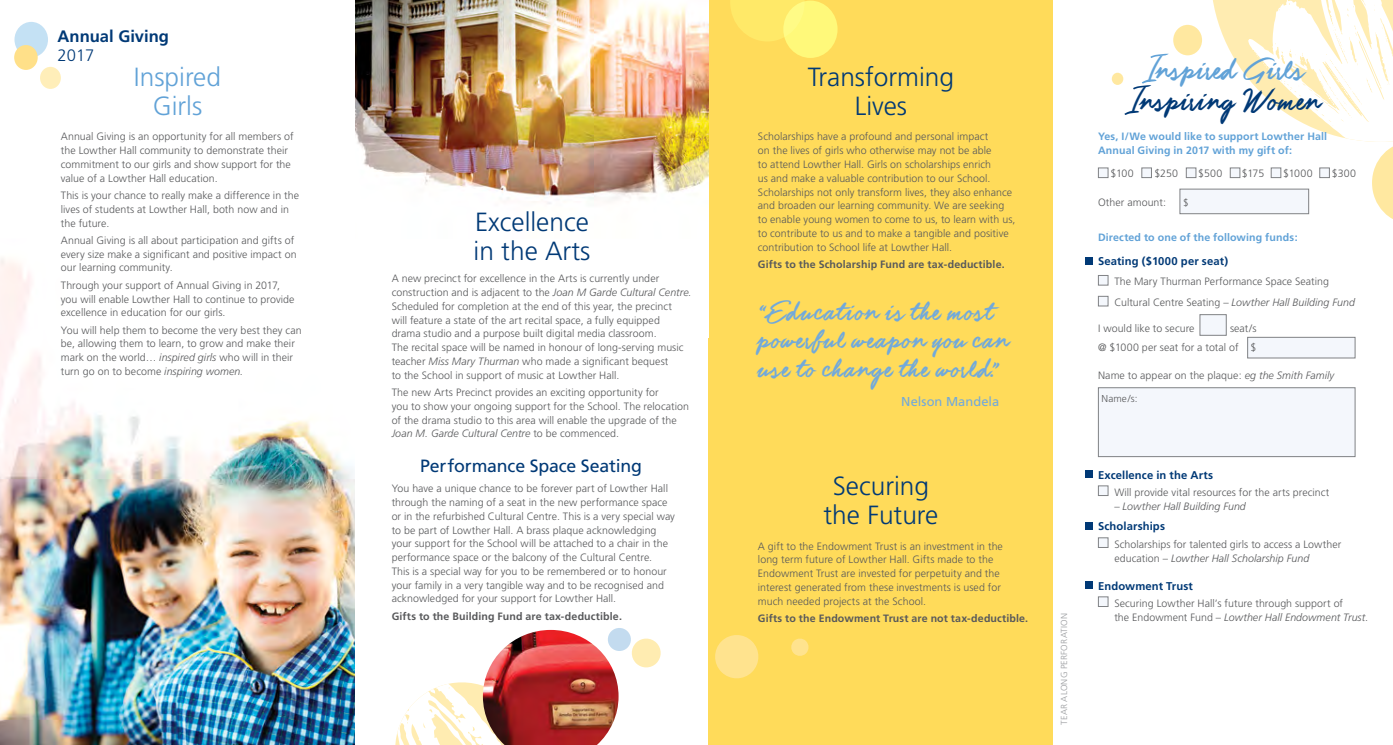
<style>
.page{position:relative;width:1393px;height:745px;background:#fff}
.page>*{position:absolute;margin:0;border:0;box-sizing:border-box;transform-origin:0 0}
.t1{font:34.88px "Guld Script";color:#003976}
.t2{font:34.88px "Guld Script";color:#61a2d7}
.t3{font:31.5px/28.9px "Guld Script";letter-spacing:.03em;color:#71a9db}
.t4{font:300 26.25px/28.8px "Frutiger";color:#003976;text-align:center}
.t5{font:300 26.25px/28.8px "Frutiger";color:#61a2d7;text-align:center}
.t6{font:17.75px "Frutiger";letter-spacing:-.01em;color:#003976}
.t7{font:700 16.62px "Frutiger CE";color:#003976}
.t8{font:300 16.62px "Frutiger";color:#003976}
.t9{font:12.88px "Frutiger";letter-spacing:.005em;color:#71a9db}
.t10{font:700 11.25px "Frutiger";letter-spacing:.01em;color:#003976}
.t11{font:300 10.62px/13.8px "Frutiger CE";letter-spacing:.005em;color:#58595b}
.t12{font:700 10.62px "Frutiger CE";letter-spacing:.015em;color:#58595b}
.t13{font:700 10.62px/13.8px "Frutiger";letter-spacing:.01em;color:#61a2d7}
.t14{font:italic 300 10.62px "Frutiger CE";letter-spacing:.005em;color:#58595b}
.t15{font:300 10px "Frutiger CE";color:#58595b}
.t16{font:300 8.75px "Frutiger";letter-spacing:.025em;color:#9a9c9f}
.s1{font-style:italic}
.s2{font-family:"Frutiger";font-style:italic}
.s3{font-style:normal}
</style>
<div class="page">
<div style="left:709px;top:0;width:344px;height:744px;background:#ffdb5a"></div>
<svg style="left:395px;top:682px;width:88px;height:62px"></svg>
<svg style="left:615px;top:628px;width:46px;height:40px"></svg>
<img style="left:355px;top:0;width:353px;height:204px">
<img style="left:0;top:22px;width:354px;height:722px">
<img style="left:483px;top:629px;width:135px;height:115px">
<div style="left:14px;top:22px;width:34px;height:35px;background:#c4e1f4;border-radius:50%"></div>
<div style="left:40px;top:67px;width:21px;height:22px;background:#ffeeb9;border-radius:50%"></div>
<div style="left:14px;top:45px;width:24px;height:25px;background:#ffe089;border-radius:50%"></div>
<svg style="left:730px;top:0;width:74px;height:41px"></svg>
<div style="left:1173px;top:25px;width:29px;height:30px;background:#ffe8a0;border-radius:50%"></div>
<div style="left:783px;top:1px;width:54px;height:57px;background:#fff97a;border-radius:50%"></div>
<svg style="left:1210px;top:0;width:183px;height:219px"></svg>
<svg style="left:1111px;top:73px;width:12px;height:12px"></svg>
<svg style="left:715px;top:635px;width:44px;height:44px"></svg>
<svg style="left:791px;top:638px;width:18px;height:18px"></svg>
<svg style="left:1150px;top:54px;width:19px;height:4px"></svg>
<svg style="left:1133px;top:79px;width:24px;height:11px"></svg>
<svg style="left:1124px;top:111px;width:15px;height:4px"></svg>
<div style="left:1247px;top:337px;width:108px;height:21px;background:#f4f7fc;border:1px solid #808285"></div>
<div style="left:1098px;top:275px;width:10px;height:10px;background:#f4f7fc;border:1px solid #808285"></div>
<div style="left:1098px;top:296px;width:10px;height:10px;background:#f4f7fc;border:1px solid #808285"></div>
<div style="left:1199px;top:314px;width:27px;height:21px;background:#f4f7fc;border:1px solid #808285"></div>
<div style="left:1098px;top:387px;width:257px;height:69px;background:#f4f7fc;border:1px solid #808285"></div>
<div style="left:1179px;top:189px;width:130px;height:25px;background:#f4f7fc;border:1px solid #808285"></div>
<div style="left:1098px;top:485px;width:10px;height:10px;background:#f4f7fc;border:1px solid #808285"></div>
<div style="left:1098px;top:537px;width:10px;height:10px;background:#f4f7fc;border:1px solid #808285"></div>
<div style="left:1098px;top:596px;width:10px;height:10px;background:#f4f7fc;border:1px solid #808285"></div>
<div style="left:1098px;top:167px;width:10px;height:11px;background:#f4f7fc;border:1px solid #808285"></div>
<div style="left:1141px;top:167px;width:10px;height:11px;background:#f4f7fc;border:1px solid #808285"></div>
<div style="left:1186px;top:167px;width:10px;height:11px;background:#f4f7fc;border:1px solid #808285"></div>
<div style="left:1230px;top:167px;width:10px;height:11px;background:#f4f7fc;border:1px solid #808285"></div>
<div style="left:1270px;top:167px;width:11px;height:11px;background:#f4f7fc;border:1px solid #808285"></div>
<div style="left:1319px;top:167px;width:10px;height:11px;background:#f4f7fc;border:1px solid #808285"></div>
<div style="left:1085px;top:256px;width:7px;height:8px;background:#003976"></div>
<div style="left:1085px;top:469px;width:7px;height:8px;background:#003976"></div>
<div style="left:1085px;top:522px;width:7px;height:7px;background:#003976"></div>
<div style="left:1085px;top:580px;width:7px;height:8px;background:#003976"></div>
<h3 class="t7" style="left:58px;top:26px;width:113px">Annual Giving</h3>
<h3 class="t8" style="left:58px;top:46px;width:38px">2017</h3>
<h3 class="t5" style="left:134px;top:63px;width:89px">Inspired<br>Girls</h3>
<p class="t11" style="left:61px;top:130px;width:234px">Annual Giving is an opportunity for all members of the Lowther Hall community to demonstrate their commitment to our girls and show support for the value of a Lowther Hall education.</p>
<p class="t11" style="left:61px;top:188px;width:240px">This is your chance to really make a difference in the lives of students at Lowther Hall, both now and in the future.</p>
<p class="t11" style="left:61px;top:233px;width:237px">Annual Giving is all about participation and gifts of every size make a significant and positive impact on our learning community.</p>
<p class="t11" style="left:61px;top:278px;width:235px">Through your support of Annual Giving in 2017, you will enable Lowther Hall to continue to provide excellence in education for our girls.</p>
<p class="t11" style="left:61px;top:323px;width:242px">You will help them to become the very best they can be, allowing them to learn, to grow and make their mark on the world… <span class="s1">inspired girls</span> who will in their turn go on to become <span class="s1">inspiring women</span>.</p>
<h3 class="t4" style="left:473px;top:207px;width:118px;text-align:left">Excellence in the Arts</h3>
<p class="t11" style="left:392px;top:271px;width:301px">A new precinct for excellence in the Arts is currently under construction and is adjacent to the <span class="s1">Joan M Garde Cultural Centre</span>.<br>Scheduled for completion at the end of this year, the precinct<br>will feature a state of the art recital space, a fully equipped drama studio and a purpose built digital media classroom.<br>The recital space will be named in honour of long-serving music teacher <span class="s2">Miss Ma</span><span class="s1">ry Thurman</span> who made a significant bequest<br>to the School in support of music at Lowther Hall.</p>
<p class="t11" style="left:392px;top:385px;width:299px">The new Arts Precinct provides an exciting opportunity for<br>you to show your ongoing support for the School. The relocation of the drama studio to this area will enable the upgrade of the <span class="s1">Joan M. Garde Cultural Centre</span> to be commenced.</p>
<h3 class="t6" style="left:420px;top:455px;width:223px">Performance Space Seating</h3>
<p class="t11" style="left:392px;top:481px;width:285px">You have a unique chance to be forever part of Lowther Hall through the naming of a seat in the new performance space or in the refurbished Cultural Centre. This is a very special way to be part of Lowther Hall. A brass plaque acknowledging your support for the School will be attached to a chair in the performance space or the balcony of the Cultural Centre.<br>This is a special way for you to be remembered or to honour your family in a very tangible way and to be recognised and acknowledged for your support for Lowther Hall.</p>
<p class="t12" style="left:392px;top:609px;width:232px">Gifts to the Building Fund are tax-deductible.</p>
<h3 class="t4" style="left:807px;top:63px;width:148px">Transforming<br>Lives</h3>
<p class="t11" style="left:758px;top:130px;width:259px">Scholarships have a profound and personal impact<br>on the lives of girls who otherwise may not be able<br>to attend Lowther Hall. Girls on scholarships enrich<br>us and make a valuable contribution to our School.<br>Scholarships not only transform lives, they also enhance and broaden our learning community. We are seeking to enable young women to come to us, to learn with us, to contribute to us and to make a tangible and positive contribution to School life at Lowther Hall.</p>
<p class="t12" style="left:758px;top:258px;width:248px">Gifts to the Scholarship Fund are tax-deductible.</p>
<h2 class="t3" style="left:758px;top:298px;width:253px">“Education is the most powerful weapon you can use to change the world.”</h2>
<p class="t9" style="left:901px;top:393px;width:99px">Nelson Mandela</p>
<h3 class="t4" style="left:823px;top:471px;width:116px">Securing the Future</h3>
<p class="t11" style="left:758px;top:538px;width:246px">A gift to the Endowment Trust is an investment in the long term future of Lowther Hall. Gifts made to the Endowment Trust are invested for perpetuity and the interest generated from these investments is used for much needed projects at the School.</p>
<p class="t12" style="left:758px;top:611px;width:272px">Gifts to the Endowment Trust are not tax-deductible.</p>
<p class="t16" style="left:1059px;top:724px;width:113px;rotate:-90deg">TEAR ALONG PERFORATION</p>
<h1 class="t2" style="left:1148px;top:50px;width:158px">|nspired Girls</h1>
<h1 class="t1" style="left:1131px;top:81px;width:191px">|nspiring Women</h1>
<p class="t13" style="left:1098px;top:129px;width:230px">Yes, I/We would like to support Lowther Hall<br>Annual Giving in 2017 with my gift of:</p>
<p class="t11" style="left:1110px;top:166px;width:25px">$100</p>
<p class="t11" style="left:1154px;top:166px;width:25px">$250</p>
<p class="t11" style="left:1198px;top:166px;width:26px">$500</p>
<p class="t11" style="left:1241px;top:166px;width:24px">$175</p>
<p class="t11" style="left:1283px;top:166px;width:31px">$1000</p>
<p class="t11" style="left:1331px;top:166px;width:25px">$300</p>
<p class="t11" style="left:1098px;top:195px;width:70px">Other amount:</p>
<p class="t15" style="left:1183px;top:196px;width:7px">$</p>
<p class="t13" style="left:1098px;top:230px;width:201px">Directed to one of the following funds:</p>
<p class="t10" style="left:1098px;top:254px;width:132px">Seating ($1000 per seat)</p>
<p class="t11" style="left:1114px;top:271px;width:242px;line-height:20.9px">The Mary Thurman Performance Space Seating<br>Cultural Centre Seating – <span class="s1">Lowther Hall Building Fund</span></p>
<p class="t11" style="left:1098px;top:321px;width:98px">I would like to secure</p>
<p class="t11" style="left:1098px;top:319px;width:160px;line-height:18.8px;text-align:right">seat/s<br>@ $1000 per seat for a total of $</p>
<p class="t11" style="left:1098px;top:368px;width:238px">Name to appear on the plaque: <span class="s1">eg the Smith Family</span></p>
<p class="t15" style="left:1101px;top:392px;width:37px">Name/s:</p>
<p class="t10" style="left:1098px;top:467px;width:116px">Excellence in the Arts</p>
<p class="t11" style="left:1114px;top:485px;width:217px">Will provide vital resources for the arts precinct</p>
<p class="t14" style="left:1114px;top:499px;width:133px"><span class="s3">–</span> Lowther Hall Building Fund</p>
<p class="t10" style="left:1098px;top:519px;width:68px">Scholarships</p>
<p class="t11" style="left:1114px;top:536px;width:229px">Scholarships for talented girls to access a Lowther education – <span class="s1">Lowther Hall Scholarship Fund</span></p>
<p class="t10" style="left:1098px;top:578px;width:96px">Endowment Trust</p>
<p class="t11" style="left:1114px;top:595px;width:255px">Securing Lowther Hall’s future through support of<br>the Endowment Fund – <span class="s1">Lowther Hall Endowment Trust</span>.</p>
</div>
